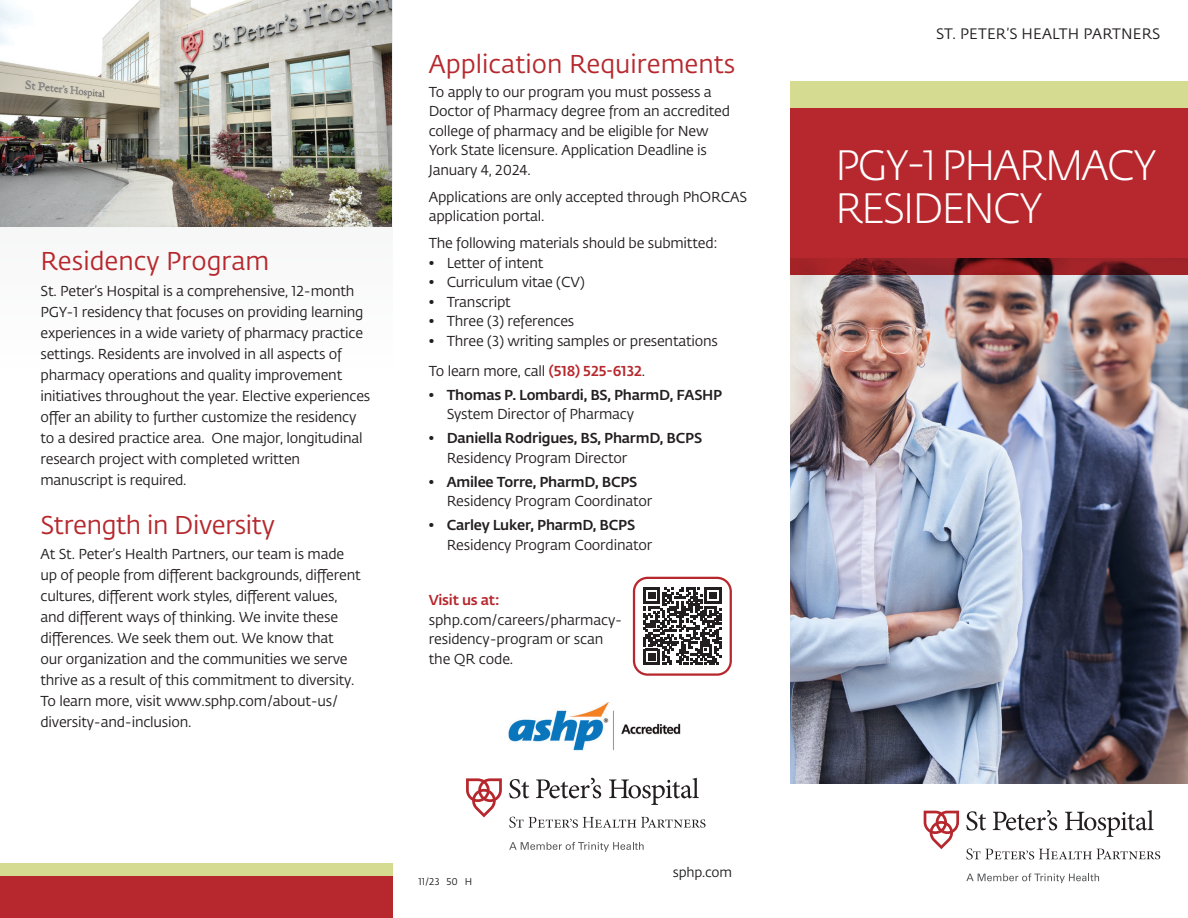
<style>
.page{position:relative;width:1188px;height:918px;background:#fff}
.page>*{position:absolute;margin:0;border:0;box-sizing:border-box;transform-origin:0 0}
.t1{font:300 42px/43.5px "Fedra Sans Pro";letter-spacing:-.055em;color:#fff}
.t2{font:25.5px "Fedra Sans Pro";color:#b6282d}
.t3{font:15px "Fedra Sans Pro";letter-spacing:.01em;color:#231f20}
.t4{font:14.25px/21px "Fedra Sans Pro";letter-spacing:-.015em;color:#231f20}
.t5{font:500 14.25px/19.5px "Fedra Sans Pro";letter-spacing:-.015em;color:#231f20}
.t6{font:13.5px "Fedra Sans Pro";letter-spacing:-.015em;color:#231f20}
.t7{font:9.75px "Fedra Sans Pro";color:#231f20}
.s1{font-weight:500;color:#b6282d}
.s2{font-weight:400}
.s3{font-weight:500}
</style>
<div class="page">
<img style="left:791px;top:274px;width:397px;height:509px">
<svg style="left:924px;top:811px;width:35px;height:38px"></svg>
<svg style="left:966px;top:811px;width:20px;height:20px"></svg>
<svg style="left:993px;top:810px;width:64px;height:20px"></svg>
<svg style="left:1065px;top:810px;width:89px;height:27px"></svg>
<svg style="left:966px;top:848px;width:194px;height:12px"></svg>
<svg style="left:966px;top:873px;width:133px;height:10px"></svg>
<div style="left:791px;top:108px;width:397px;height:166px;background:#b6282d"></div>
<div style="left:791px;top:81px;width:397px;height:27px;background:#d5db91"></div>
<div style="left:0;top:863px;width:392px;height:34px;background:#d5db91"></div>
<div style="left:0;top:876px;width:392px;height:42px;background:#b6282d"></div>
<svg style="left:466px;top:778px;width:36px;height:39px"></svg>
<svg style="left:509px;top:779px;width:20px;height:19px"></svg>
<svg style="left:536px;top:778px;width:65px;height:20px"></svg>
<svg style="left:609px;top:778px;width:90px;height:27px"></svg>
<svg style="left:509px;top:817px;width:197px;height:11px"></svg>
<svg style="left:509px;top:842px;width:135px;height:10px"></svg>
<img style="left:0;top:0;width:391px;height:227px">
<img style="left:508px;top:702px;width:172px;height:48px">
<svg style="left:643px;top:587px;width:78px;height:78px"></svg>
<div style="left:633px;top:577px;width:99px;height:99px;border:2px solid #b6282d;border-radius:14px"></div>
<p class="t2" style="left:40px;top:244px;width:230px">Residency Program</p>
<p class="t4" style="left:40px;top:280px;width:331px">St. Peter’s Hospital is a comprehensive, 12-month PGY-1 residency that focuses on providing learning experiences in a wide variety of pharmacy practice settings. Residents are involved in all aspects of pharmacy operations and quality improvement initiatives throughout the year. Elective experiences offer an ability to further customize the residency to a desired practice area. One major, longitudinal research project with completed written manuscript is required.</p>
<p class="t2" style="left:40px;top:507px;width:236px">Strength in Diversity</p>
<p class="t4" style="left:40px;top:544px;width:322px">At St. Peter’s Health Partners, our team is made up of people from different backgrounds, different cultures, different work styles, different values, and different ways of thinking. We invite these differences. We seek them out. We know that<br>our organization and the communities we serve thrive as a result of this commitment to diversity.<br>To learn more, visit www.sphp.com/about-us/ diversity-and-inclusion.</p>
<p class="t2" style="left:429px;top:46px;width:308px">Application Requirements</p>
<p class="t4" style="left:429px;top:82px;width:303px;line-height:19.5px">To apply to our program you must possess a Doctor of Pharmacy degree from an accredited college of pharmacy and be eligible for New York State licensure. Application Deadline is January 4, 2024.</p>
<p class="t4" style="left:429px;top:187px;width:320px;line-height:19.5px">Applications are only accepted through PhORCAS application portal.</p>
<p class="t4" style="left:429px;top:232px;width:290px">The following materials should be submitted:</p>
<p class="t4" style="left:429px;top:252px;width:116px">• Letter of intent</p>
<p class="t4" style="left:429px;top:271px;width:158px">• Curriculum vitae (CV)</p>
<p class="t4" style="left:429px;top:291px;width:84px">• Transcript</p>
<p class="t4" style="left:429px;top:310px;width:147px">• Three (3) references</p>
<p class="t4" style="left:429px;top:330px;width:291px">• Three (3) writing samples or presentations</p>
<p class="t4" style="left:429px;top:360px;width:218px">To learn more, call <span class="s1">(518) 525-6132</span>.</p>
<p class="t5" style="left:447px;top:384px;width:277px;text-indent:-18px">• Thomas P. Lombardi, BS, PharmD, FASHP<br><span class="s2">System Director of Pharmacy</span></p>
<p class="t5" style="left:447px;top:428px;width:257px;text-indent:-18px">• Daniella Rodrigues, BS, PharmD, BCPS<br><span class="s2">Residency Program Director</span></p>
<p class="t4" style="left:447px;top:472px;width:207px;line-height:19.5px;text-indent:-18px"><span class="s3">• Amilee Torre, PharmD, BCPS<br></span>Residency Program Coordinator</p>
<p class="t4" style="left:447px;top:515px;width:207px;line-height:19.5px;text-indent:-18px"><span class="s3">• Carley Luker, PharmD, BCPS<br></span>Residency Program Coordinator</p>
<p class="t4" style="left:429px;top:590px;width:195px;line-height:19.5px"><span class="s1">Visit us at: </span>sphp.com/careers/pharmacy&shy;residency-program or scan the QR code.</p>
<p class="t7" style="left:419px;top:875px;width:55px">11/23 50 H</p>
<p class="t6" style="left:673px;top:863px;width:61px">sphp.com</p>
<p class="t3" style="left:936px;top:23px;width:226px">ST. PETER’S HEALTH PARTNERS</p>
<p class="t1" style="left:835px;top:142px;width:324px">PGY-1 PHARMACY<br>RESIDENCY</p>
</div>
